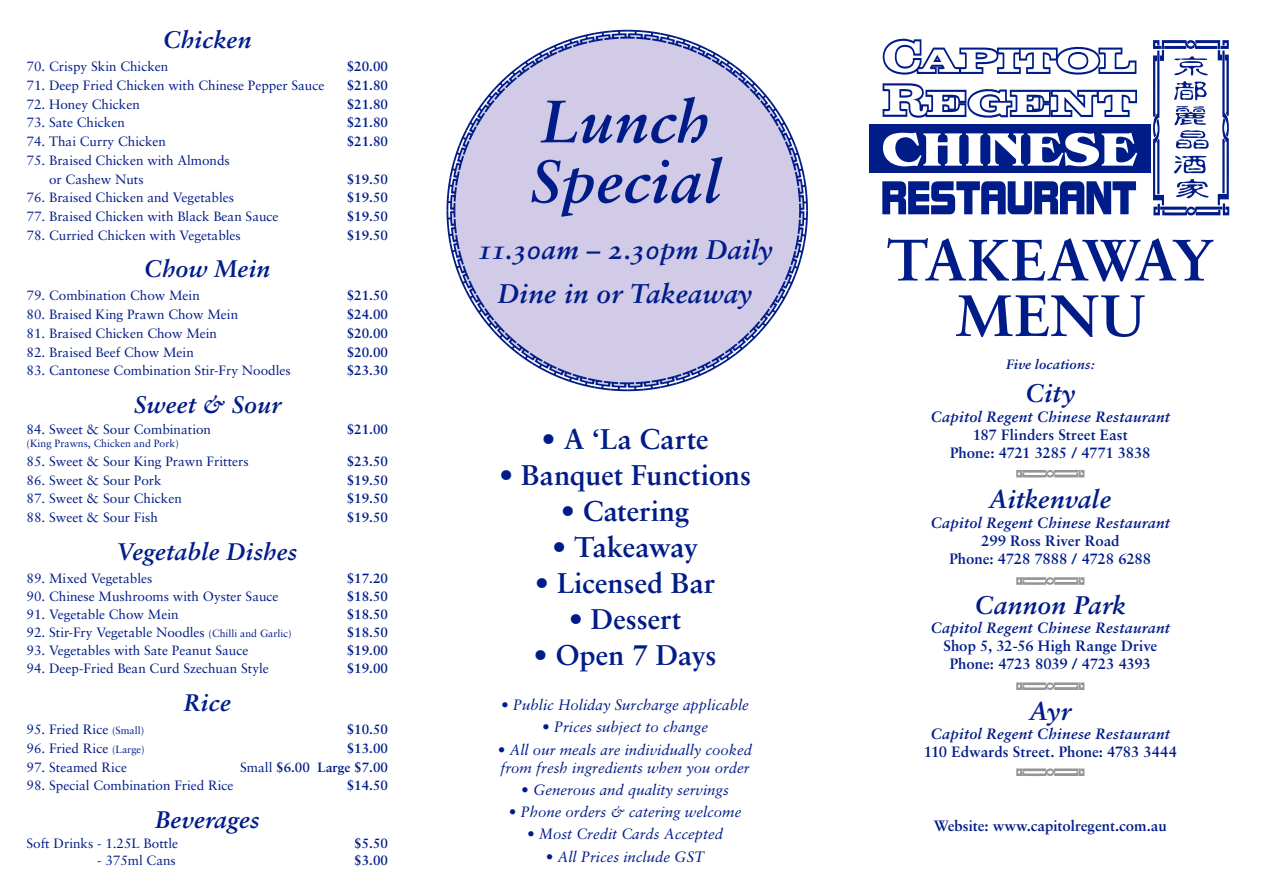
<style>
.page{position:relative;width:1263px;height:893px;background:#fff}
.page>*{position:absolute;margin:0;border:0;box-sizing:border-box;transform-origin:0 0}
.Heads{font:60px/60px "Sabon Bold Italic Os F";letter-spacing:.01em;color:#001c88}
.t1{font:700 58.5px/55.5px "Sabon";color:#001c88;text-align:center}
.t2{font:700 28.5px "Sabon";color:#001c88}
.t3{font:700 28.5px "Sabon";letter-spacing:-.02em;color:#001c88}
.Subs{font:27px "Sabon Bold Italic Os F";letter-spacing:.005em;color:#001c88}
.t4{font:25.5px "Sabon Bold Italic Os F";letter-spacing:.01em;color:#001c88}
.Subs-2{font:24px "Sabon Bold Italic Os F";letter-spacing:.01em;color:#001c88}
.t5{font:italic 15px/18px "Sabon";color:#001c88}
.t6{font:700 15px/18px "Sabon";color:#001c88;text-align:center}
.Heads-2{font:15px "Sabon Bold Italic Os F";letter-spacing:.02em;color:#001c88}
.Basic_with_lead{font:13.5px/18.8px "Sabon";color:#001c88}
.Basic_with_lead-2{font:700 13.5px "Sabon";color:#001c88}
.t7{font:13.5px "Sabon Bold Italic Os F";letter-spacing:.01em;color:#001c88}
.t8{font:10.5px "Sabon";color:#001c88}
.s1{font-size:10.5px}
.s2{font-weight:400}
</style>
<div class="page">
<svg style="left:446px;top:30px;width:362px;height:361px"></svg>
<div style="left:870px;top:124px;width:330px;height:49px;background:#001c88"></div>
<svg style="left:883px;top:132px;width:254px;height:34px"></svg>
<svg style="left:882px;top:83px;width:255px;height:35px"></svg>
<svg style="left:882px;top:181px;width:254px;height:33px"></svg>
<svg style="left:882px;top:39px;width:254px;height:36px"></svg>
<svg style="left:1016px;top:577px;width:68px;height:8px"></svg>
<svg style="left:1016px;top:682px;width:68px;height:8px"></svg>
<svg style="left:1016px;top:768px;width:68px;height:8px"></svg>
<svg style="left:1016px;top:470px;width:68px;height:8px"></svg>
<div style="left:1151px;top:37px;width:80px;height:183px;background:#fff"></div>
<svg style="left:1153px;top:40px;width:76px;height:175px"></svg>
<p class="Subs-2" style="left:163px;top:25px;width:90px">Chicken</p>
<p class="Basic_with_lead" style="left:27px;top:57px;width:143px">70. Crispy Skin Chicken</p>
<p class="Basic_with_lead-2" style="left:347px;top:58px;width:43px">$20.00</p>
<p class="Basic_with_lead" style="left:27px;top:76px;width:299px">71. Deep Fried Chicken with Chinese Pepper Sauce</p>
<p class="Basic_with_lead-2" style="left:347px;top:77px;width:43px">$21.80</p>
<p class="Basic_with_lead" style="left:27px;top:94px;width:115px">72. Honey Chicken</p>
<p class="Basic_with_lead-2" style="left:347px;top:95px;width:43px">$21.80</p>
<p class="Basic_with_lead" style="left:27px;top:113px;width:100px">73. Sate Chicken</p>
<p class="Basic_with_lead-2" style="left:347px;top:114px;width:43px">$21.80</p>
<p class="Basic_with_lead" style="left:27px;top:132px;width:141px">74. Thai Curry Chicken</p>
<p class="Basic_with_lead-2" style="left:347px;top:133px;width:43px">$21.80</p>
<p class="Basic_with_lead" style="left:49px;top:151px;width:182px;text-indent:-23px">75. Braised Chicken with Almonds or Cashew Nuts</p>
<p class="Basic_with_lead-2" style="left:347px;top:170px;width:43px">$19.50</p>
<p class="Basic_with_lead" style="left:27px;top:188px;width:209px">76. Braised Chicken and Vegetables</p>
<p class="Basic_with_lead-2" style="left:347px;top:189px;width:43px">$19.50</p>
<p class="Basic_with_lead" style="left:27px;top:207px;width:254px">77. Braised Chicken with Black Bean Sauce</p>
<p class="Basic_with_lead-2" style="left:347px;top:208px;width:43px">$19.50</p>
<p class="Basic_with_lead" style="left:27px;top:226px;width:216px">78. Curried Chicken with Vegetables</p>
<p class="Basic_with_lead-2" style="left:347px;top:227px;width:43px">$19.50</p>
<p class="Subs-2" style="left:144px;top:255px;width:128px">Chow Mein</p>
<p class="Basic_with_lead" style="left:27px;top:286px;width:175px">79. Combination Chow Mein</p>
<p class="Basic_with_lead-2" style="left:347px;top:287px;width:43px">$21.50</p>
<p class="Basic_with_lead" style="left:27px;top:305px;width:213px">80. Braised King Prawn Chow Mein</p>
<p class="Basic_with_lead-2" style="left:347px;top:306px;width:43px">$24.00</p>
<p class="Basic_with_lead" style="left:27px;top:324px;width:192px">81. Braised Chicken Chow Mein</p>
<p class="Basic_with_lead-2" style="left:347px;top:325px;width:43px">$20.00</p>
<p class="Basic_with_lead" style="left:27px;top:342px;width:169px">82. Braised Beef Chow Mein</p>
<p class="Basic_with_lead-2" style="left:347px;top:344px;width:43px">$20.00</p>
<p class="Basic_with_lead" style="left:27px;top:361px;width:266px">83. Cantonese Combination Stir-Fry Noodles</p>
<p class="Basic_with_lead-2" style="left:347px;top:362px;width:43px">$23.30</p>
<p class="Subs-2" style="left:134px;top:390px;width:148px">Sweet &amp; Sour</p>
<p class="Basic_with_lead" style="left:27px;top:419px;width:186px">84. Sweet &amp; Sour Combination</p>
<p class="Basic_with_lead-2" style="left:347px;top:420px;width:43px">$21.00</p>
<p class="t8" style="left:27px;top:437px;width:154px">(King Prawns, Chicken and Pork)</p>
<p class="Basic_with_lead" style="left:27px;top:452px;width:224px">85. Sweet &amp; Sour King Prawn Fritters</p>
<p class="Basic_with_lead-2" style="left:347px;top:453px;width:43px">$23.50</p>
<p class="Basic_with_lead" style="left:27px;top:470px;width:137px">86. Sweet &amp; Sour Pork</p>
<p class="Basic_with_lead-2" style="left:347px;top:471px;width:43px">$19.50</p>
<p class="Basic_with_lead" style="left:27px;top:489px;width:157px">87. Sweet &amp; Sour Chicken</p>
<p class="Basic_with_lead-2" style="left:347px;top:490px;width:43px">$19.50</p>
<p class="Basic_with_lead" style="left:27px;top:508px;width:133px">88. Sweet &amp; Sour Fish</p>
<p class="Basic_with_lead-2" style="left:347px;top:509px;width:43px">$19.50</p>
<p class="Subs-2" style="left:117px;top:537px;width:181px">Vegetable Dishes</p>
<p class="Basic_with_lead" style="left:27px;top:568px;width:127px">89. Mixed Vegetables</p>
<p class="Basic_with_lead-2" style="left:347px;top:570px;width:43px">$17.20</p>
<p class="Basic_with_lead" style="left:27px;top:586px;width:254px">90. Chinese Mushrooms with Oyster Sauce</p>
<p class="Basic_with_lead-2" style="left:347px;top:588px;width:43px">$18.50</p>
<p class="Basic_with_lead" style="left:27px;top:604px;width:154px">91. Vegetable Chow Mein</p>
<p class="Basic_with_lead-2" style="left:347px;top:606px;width:43px">$18.50</p>
<p class="Basic_with_lead" style="left:27px;top:622px;width:266px">92. Stir-Fry Vegetable Noodles <span class="s1">(Chilli and Garlic)</span></p>
<p class="Basic_with_lead-2" style="left:347px;top:624px;width:43px">$18.50</p>
<p class="Basic_with_lead" style="left:27px;top:640px;width:223px">93. Vegetables with Sate Peanut Sauce</p>
<p class="Basic_with_lead-2" style="left:347px;top:642px;width:43px">$19.00</p>
<p class="Basic_with_lead" style="left:27px;top:659px;width:244px">94. Deep-Fried Bean Curd Szechuan Style</p>
<p class="Basic_with_lead-2" style="left:347px;top:660px;width:43px">$19.00</p>
<p class="Subs-2" style="left:184px;top:688px;width:48px">Rice</p>
<p class="Basic_with_lead" style="left:27px;top:720px;width:119px">95. Fried Rice <span class="s1">(Small)</span></p>
<p class="Basic_with_lead-2" style="left:347px;top:721px;width:43px">$10.50</p>
<p class="Basic_with_lead" style="left:27px;top:739px;width:120px">96. Fried Rice <span class="s1">(Large)</span></p>
<p class="Basic_with_lead-2" style="left:347px;top:740px;width:43px">$13.00</p>
<p class="Basic_with_lead" style="left:27px;top:757px;width:102px">97. Steamed Rice</p>
<p class="Basic_with_lead-2" style="left:240px;top:758px;width:149px"><span class="s2">Small</span> $6.00 Large $7.00</p>
<p class="Basic_with_lead" style="left:27px;top:776px;width:209px">98. Special Combination Fried Rice</p>
<p class="Basic_with_lead-2" style="left:347px;top:777px;width:43px">$14.50</p>
<p class="Subs-2" style="left:155px;top:805px;width:106px">Beverages</p>
<p class="Basic_with_lead" style="left:27px;top:834px;width:153px">Soft Drinks - 1.25L Bottle</p>
<p class="Basic_with_lead-2" style="left:354px;top:835px;width:35px">$5.50</p>
<p class="Basic_with_lead" style="left:97px;top:850px;width:80px">- 375ml Cans</p>
<p class="Basic_with_lead-2" style="left:354px;top:851px;width:35px">$3.00</p>
<p class="Heads" style="left:529px;top:91px;width:193px">Lunch<br>Special</p>
<p class="Subs" style="left:477px;top:233px;width:297px">11.30am – 2.30pm Daily</p>
<p class="Subs" style="left:498px;top:277px;width:256px">Dine in or Takeaway</p>
<p class="t2" style="left:542px;top:421px;width:168px">• A ‘La Carte</p>
<p class="t2" style="left:499px;top:457px;width:254px">• Banquet Functions</p>
<p class="t2" style="left:561px;top:493px;width:130px">• Catering</p>
<p class="t3" style="left:552px;top:529px;width:148px">• Takeaway</p>
<p class="t2" style="left:535px;top:565px;width:182px">• Licensed Bar</p>
<p class="t2" style="left:569px;top:601px;width:114px">• Dessert</p>
<p class="t2" style="left:534px;top:637px;width:184px">• Open 7 Days</p>
<p class="t5" style="left:501px;top:696px;width:249px">• Public Holiday Surcharge applicable</p>
<p class="t5" style="left:542px;top:718px;width:167px">• Prices subject to change</p>
<p class="t5" style="left:498px;top:740px;width:256px">• All our meals are individually cooked from fresh ingredients when you order</p>
<p class="t5" style="left:521px;top:780px;width:209px">• Generous and quality servings</p>
<p class="t5" style="left:509px;top:803px;width:234px">• Phone orders &amp; catering welcome</p>
<p class="t5" style="left:527px;top:825px;width:197px">• Most Credit Cards Accepted</p>
<p class="t5" style="left:546px;top:847px;width:160px">• All Prices include GST</p>
<p class="t1" style="left:886px;top:231px;width:329px">TAKEAWAY<br>MENU</p>
<p class="t7" style="left:1006px;top:356px;width:90px">Five locations:</p>
<p class="t4" style="left:1025px;top:378px;width:52px">City</p>
<p class="Heads-2" style="left:931px;top:407px;width:241px">Capitol Regent Chinese Restaurant</p>
<p class="t6" style="left:973px;top:425px;width:156px">187 Flinders Street East</p>
<p class="t6" style="left:950px;top:443px;width:202px">Phone: 4721 3285 / 4771 3838</p>
<p class="t4" style="left:990px;top:484px;width:123px">Aitkenvale</p>
<p class="Heads-2" style="left:931px;top:513px;width:241px">Capitol Regent Chinese Restaurant</p>
<p class="t6" style="left:981px;top:531px;width:140px">299 Ross River Road</p>
<p class="t6" style="left:949px;top:549px;width:203px">Phone: 4728 7888 / 4728 6288</p>
<p class="t4" style="left:975px;top:589px;width:153px">Cannon Park</p>
<p class="Heads-2" style="left:931px;top:619px;width:241px">Capitol Regent Chinese Restaurant</p>
<p class="t6" style="left:943px;top:637px;width:215px">Shop 5, 32-56 High Range Drive<br>Phone: 4723 8039 / 4723 4393</p>
<p class="t4" style="left:1030px;top:695px;width:42px">Ayr</p>
<p class="Heads-2" style="left:931px;top:725px;width:241px">Capitol Regent Chinese Restaurant</p>
<p class="t6" style="left:924px;top:743px;width:255px">110 Edwards Street. Phone: 4783 3444</p>
<p class="t6" style="left:934px;top:816px;width:234px">Website: www.capitolregent.com.au</p>
</div>
